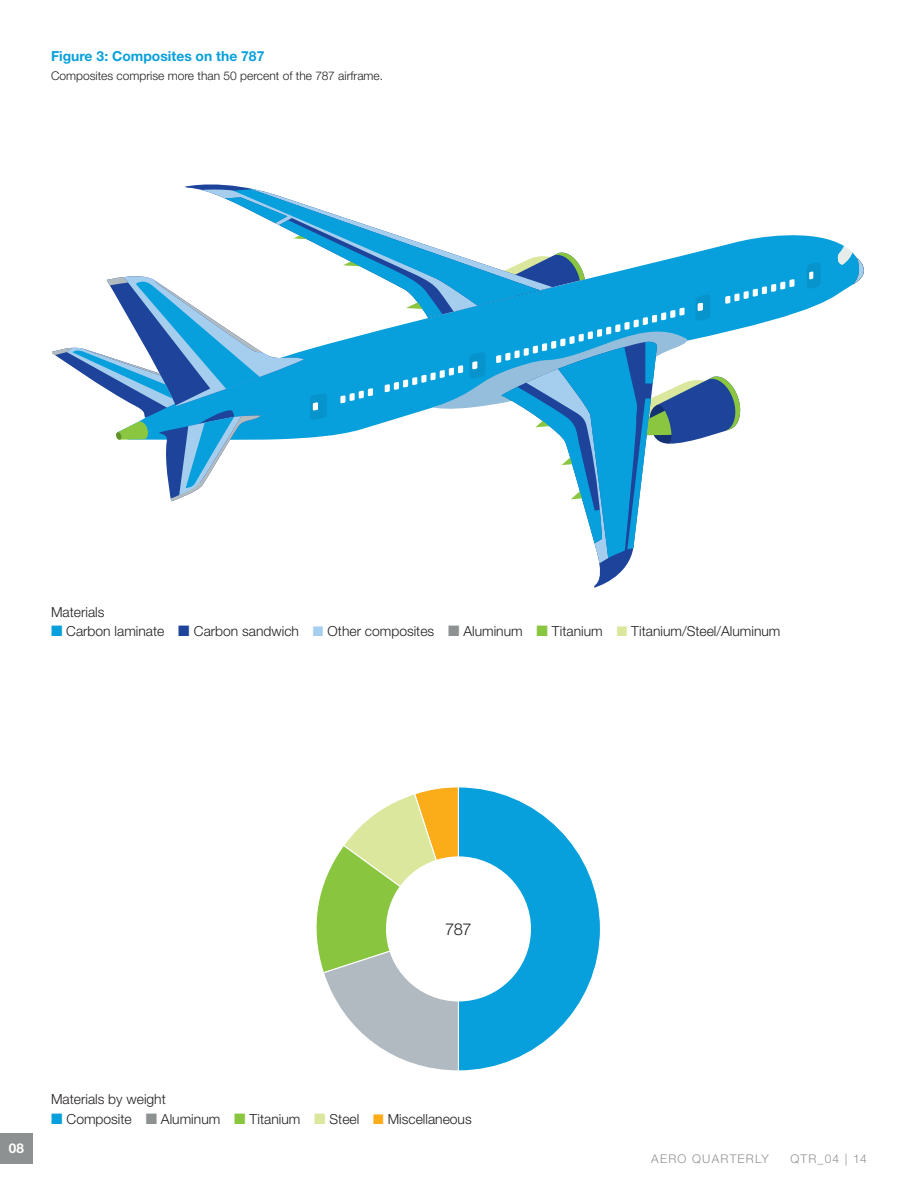
<style>
.page{position:relative;width:918px;height:1188px;background:#fff}
.page>*{position:absolute;margin:0;border:0;box-sizing:border-box;transform-origin:0 0}
.t1{font:300 16.5px "Helvetica Neue LT Std";color:#231f20}
.t2{font:300 13.8px "Helvetica Neue LT Std";color:#231f20}
.t3{font:700 13.8px "Helvetica Neue LT Std";color:#08a0dc}
.t4{font:700 13.5px "Helvetica Neue LT Std";color:#fff}
.t5{font:300 12px "Helvetica Neue LT Std";color:#231f20}
.t6{font:300 12px "Helvetica Neue LT Std";letter-spacing:.1em;color:#8e9192}
.s1{color:#08a0dc}
.s2{color:#1e439a}
.s3{color:#a4cfee}
.s4{color:#8e9192}
.s5{color:#89c53f}
.s6{color:#dae79c}
.s7{color:#faad19}
</style>
<div class="page">
<div style="left:0;top:1133px;width:33px;height:30px;background:#8e9192"></div>
<svg style="left:795px;top:235px;width:59px;height:78px;fill:#08a0dc"></svg>
<svg style="left:837px;top:246px;width:27px;height:38px"></svg>
<svg style="left:807px;top:262px;width:14px;height:27px"></svg>
<svg style="left:52px;top:188px;width:743px;height:400px"></svg>
<svg style="left:316px;top:787px;width:285px;height:284px"></svg>
<div style="left:386px;top:856px;width:145px;height:145px;background:#fff;border-radius:50%"></div>
<p class="t3" style="left:51px;top:47px;width:215px">Figure 3: Composites on the 787</p>
<p class="t5" style="left:51px;top:69px;width:334px">Composites comprise more than 50 percent of the 787 airframe.</p>
<p class="t2" style="left:51px;top:603px;width:55px">Materials</p>
<p class="t2" style="left:51px;top:623px;width:731px"><span class="s1">■</span> Carbon laminate <span class="s2">■</span> Carbon sandwich <span class="s3">■</span> Other composites <span class="s4">■</span> Aluminum <span class="s5">■</span> Titanium <span class="s6">■</span> Titanium/Steel/Aluminum</p>
<p class="t1" style="left:445px;top:919px;width:28px">787</p>
<p class="t4" style="left:9px;top:1140px;width:17px">08</p>
<p class="t2" style="left:51px;top:1091px;width:116px">Materials by weight</p>
<p class="t2" style="left:51px;top:1110px;width:422px"><span class="s1">■</span> Composite <span class="s4">■</span> Aluminum <span class="s5">■</span> Titanium <span class="s6">■</span> Steel <span class="s7">■</span> Miscellaneous</p>
<p class="t6" style="left:651px;top:1152px;width:119px">AERO QUARTERLY</p>
<p class="t6" style="left:790px;top:1152px;width:78px">QTR_04 | 14</p>
</div>
